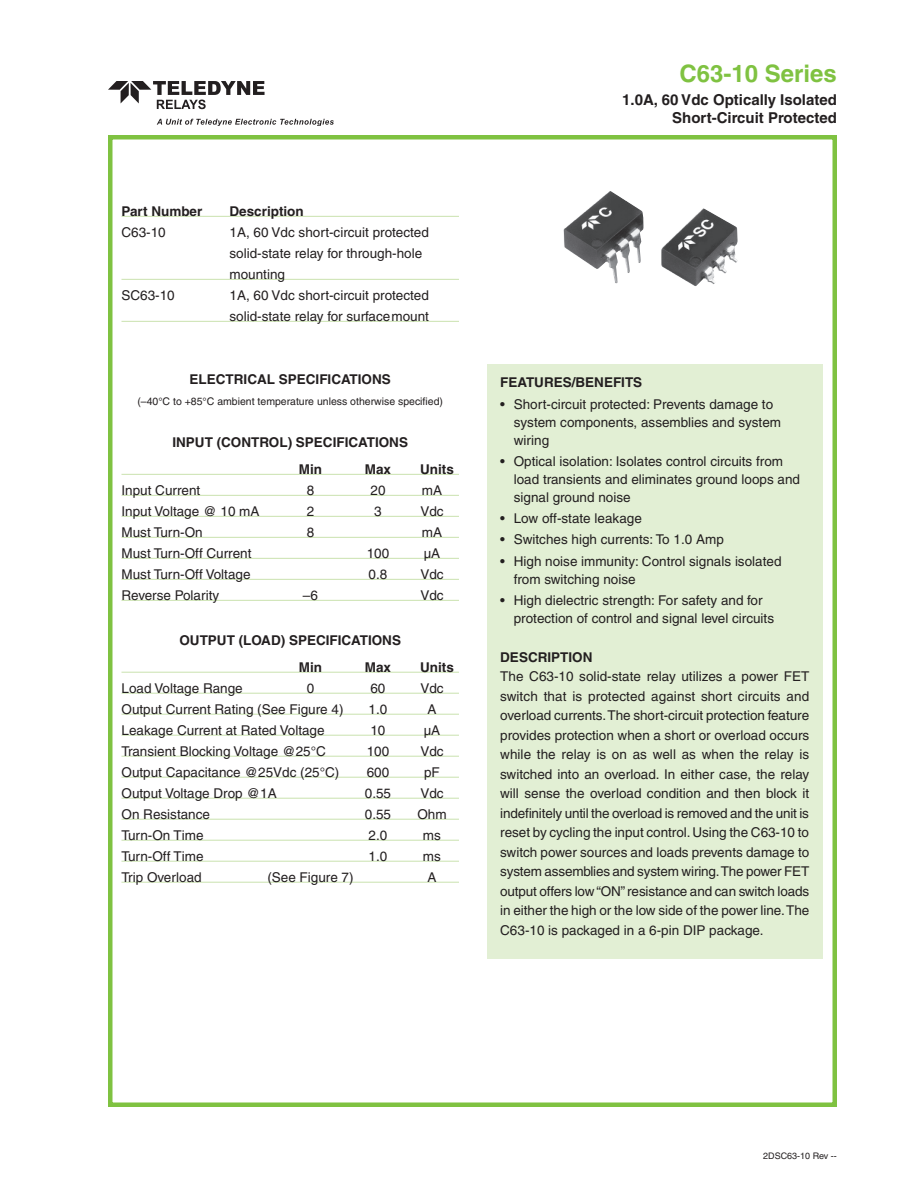
<style>
.page{position:relative;width:918px;height:1188px;background:#fff}
.page>*{position:absolute;margin:0;border:0;box-sizing:border-box;transform-origin:0 0}
.t1{font:700 24px "Helvetica";color:#7fc241}
.t2{font:700 15px/18px "Helvetica";color:#231f20;text-align:right}
.t3{font:13.5px/19.5px "Helvetica";color:#231f20}
.t4{font:700 13.5px/27px "Helvetica";color:#231f20}
.t5{font:10.5px "Helvetica";color:#231f20}
.t6{font:9px "Helvetica";color:#231f20}
</style>
<div class="page">
<div style="left:108px;top:135px;width:729px;height:972px;border:4px solid #7fc241"></div>
<svg style="left:108px;top:81px;width:157px;height:28px"></svg>
<svg style="left:157px;top:119px;width:177px;height:7px"></svg>
<div style="left:487px;top:364px;width:336px;height:594px;background:#e2efd4"></div>
<hr style="left:122px;top:216px;width:337px;height:1px;background:#cae2ae">
<hr style="left:122px;top:279px;width:337px;height:1px;background:#cae2ae">
<hr style="left:122px;top:321px;width:337px;height:1px;background:#cae2ae">
<hr style="left:122px;top:474px;width:337px;height:1px;background:#cae2ae">
<hr style="left:122px;top:495px;width:337px;height:1px;background:#cae2ae">
<hr style="left:122px;top:516px;width:337px;height:1px;background:#cae2ae">
<hr style="left:122px;top:537px;width:337px;height:1px;background:#cae2ae">
<hr style="left:122px;top:558px;width:337px;height:1px;background:#cae2ae">
<hr style="left:122px;top:579px;width:337px;height:1px;background:#cae2ae">
<hr style="left:122px;top:600px;width:337px;height:1px;background:#cae2ae">
<img style="left:563px;top:191px;width:175px;height:95px">
<hr style="left:122px;top:672px;width:337px;height:1px;background:#cae2ae">
<hr style="left:122px;top:693px;width:337px;height:1px;background:#cae2ae">
<hr style="left:122px;top:714px;width:337px;height:1px;background:#cae2ae">
<hr style="left:122px;top:735px;width:337px;height:1px;background:#cae2ae">
<hr style="left:122px;top:756px;width:337px;height:1px;background:#cae2ae">
<hr style="left:122px;top:777px;width:337px;height:1px;background:#cae2ae">
<hr style="left:122px;top:798px;width:337px;height:1px;background:#cae2ae">
<hr style="left:122px;top:819px;width:337px;height:1px;background:#cae2ae">
<hr style="left:122px;top:840px;width:337px;height:1px;background:#cae2ae">
<hr style="left:122px;top:861px;width:337px;height:1px;background:#cae2ae">
<hr style="left:122px;top:882px;width:337px;height:1px;background:#cae2ae">
<p class="t4" style="left:122px;top:198px;width:82px">Part Number</p>
<p class="t4" style="left:230px;top:198px;width:76px">Description</p>
<p class="t3" style="left:122px;top:222px;width:46px">C63-10</p>
<p class="t3" style="left:229px;top:222px;width:201px;line-height:21px">1A, 60 Vdc short-circuit protected solid-state relay for through-hole mounting</p>
<p class="t3" style="left:122px;top:285px;width:55px">SC63-10</p>
<p class="t3" style="left:229px;top:285px;width:201px;line-height:21px">1A, 60 Vdc short-circuit protected solid-state relay for surface mount</p>
<p class="t4" style="left:190px;top:366px;width:203px">ELECTRICAL SPECIFICATIONS</p>
<p class="t5" style="left:137px;top:395px;width:307px">(–40°C to +85°C ambient temperature unless otherwise specified)</p>
<p class="t4" style="left:299px;top:429px;width:111px;text-indent:-126px">INPUT (CONTROL) SPECIFICATIONS<br>Min</p>
<p class="t4" style="left:365px;top:456px;width:28px">Max</p>
<p class="t4" style="left:420px;top:456px;width:35px">Units</p>
<p class="t3" style="left:122px;top:480px;width:80px">Input Current</p>
<p class="t3" style="left:307px;top:480px;width:9px">8</p>
<p class="t3" style="left:370px;top:480px;width:17px">20</p>
<p class="t3" style="left:422px;top:480px;width:22px">mA</p>
<p class="t3" style="left:122px;top:501px;width:140px">Input Voltage @ 10 mA</p>
<p class="t3" style="left:307px;top:501px;width:9px">2</p>
<p class="t3" style="left:374px;top:501px;width:9px">3</p>
<p class="t3" style="left:420px;top:501px;width:25px">Vdc</p>
<p class="t3" style="left:122px;top:522px;width:83px">Must Turn-On</p>
<p class="t3" style="left:307px;top:522px;width:9px">8</p>
<p class="t3" style="left:422px;top:522px;width:22px">mA</p>
<p class="t3" style="left:122px;top:543px;width:132px">Must Turn-Off Current</p>
<p class="t3" style="left:367px;top:543px;width:24px">100</p>
<p class="t3" style="left:424px;top:543px;width:18px">µA</p>
<p class="t3" style="left:122px;top:564px;width:131px">Must Turn-Off Voltage</p>
<p class="t3" style="left:369px;top:564px;width:20px">0.8</p>
<p class="t3" style="left:420px;top:564px;width:25px">Vdc</p>
<p class="t3" style="left:122px;top:585px;width:99px">Reverse Polarity</p>
<p class="t3" style="left:303px;top:585px;width:17px">–6</p>
<p class="t3" style="left:420px;top:585px;width:25px">Vdc</p>
<p class="t4" style="left:299px;top:626px;width:104px;text-indent:-119px">OUTPUT (LOAD) SPECIFICATIONS<br>Min</p>
<p class="t4" style="left:365px;top:653px;width:28px">Max</p>
<p class="t4" style="left:420px;top:653px;width:35px">Units</p>
<p class="t3" style="left:122px;top:678px;width:123px">Load Voltage Range</p>
<p class="t3" style="left:307px;top:678px;width:9px">0</p>
<p class="t3" style="left:370px;top:678px;width:17px">60</p>
<p class="t3" style="left:420px;top:678px;width:25px">Vdc</p>
<p class="t3" style="left:122px;top:699px;width:224px">Output Current Rating (See Figure 4)</p>
<p class="t3" style="left:369px;top:699px;width:20px">1.0</p>
<p class="t3" style="left:427px;top:699px;width:11px">A</p>
<p class="t3" style="left:122px;top:720px;width:205px">Leakage Current at Rated Voltage</p>
<p class="t3" style="left:370px;top:720px;width:17px">10</p>
<p class="t3" style="left:424px;top:720px;width:18px">µA</p>
<p class="t3" style="left:122px;top:741px;width:206px">Transient Blocking Voltage @25°C</p>
<p class="t3" style="left:367px;top:741px;width:24px">100</p>
<p class="t3" style="left:420px;top:741px;width:25px">Vdc</p>
<p class="t3" style="left:122px;top:762px;width:219px">Output Capacitance @25Vdc (25°C)</p>
<p class="t3" style="left:367px;top:762px;width:24px">600</p>
<p class="t3" style="left:424px;top:762px;width:17px">pF</p>
<p class="t3" style="left:122px;top:783px;width:157px">Output Voltage Drop @1A</p>
<p class="t3" style="left:365px;top:783px;width:28px">0.55</p>
<p class="t3" style="left:420px;top:783px;width:25px">Vdc</p>
<p class="t3" style="left:122px;top:804px;width:90px">On Resistance</p>
<p class="t3" style="left:365px;top:804px;width:28px">0.55</p>
<p class="t3" style="left:417px;top:804px;width:31px">Ohm</p>
<p class="t3" style="left:122px;top:825px;width:84px">Turn-On Time</p>
<p class="t3" style="left:369px;top:825px;width:20px">2.0</p>
<p class="t3" style="left:423px;top:825px;width:19px">ms</p>
<p class="t3" style="left:122px;top:846px;width:84px">Turn-Off Time</p>
<p class="t3" style="left:369px;top:846px;width:20px">1.0</p>
<p class="t3" style="left:423px;top:846px;width:19px">ms</p>
<p class="t3" style="left:122px;top:867px;width:82px">Trip Overload</p>
<p class="t3" style="left:267px;top:867px;width:88px">(See Figure 7)</p>
<p class="t3" style="left:427px;top:867px;width:11px">A</p>
<h1 class="t1" style="left:680px;top:59px;width:159px">C63-10 Series</h1>
<p class="t2" style="left:622px;top:90px;width:216px">1.0A, 60 Vdc Optically Isolated<br>Short-Circuit Protected</p>
<p class="t4" style="left:500px;top:369px;width:144px">FEATURES/BENEFITS</p>
<p class="t3" style="left:514px;top:395px;width:269px;line-height:18px;text-indent:-14px">• Short-circuit protected: Prevents damage to system components, assemblies and system wiring</p>
<p class="t3" style="left:514px;top:452px;width:288px;line-height:18px;text-indent:-14px">• Optical isolation: Isolates control circuits from load transients and eliminates ground loops and signal ground noise</p>
<p class="t3" style="left:500px;top:509px;width:143px">• Low off-state leakage</p>
<p class="t3" style="left:500px;top:530px;width:225px">• Switches high currents: To 1.0 Amp</p>
<p class="t3" style="left:514px;top:552px;width:269px;line-height:18px;text-indent:-14px">• High noise immunity: Control signals isolated from switching noise</p>
<p class="t3" style="left:514px;top:591px;width:262px;line-height:18px;text-indent:-14px">• High dielectric strength: For safety and for protection of control and signal level circuits</p>
<p class="t4" style="left:500px;top:643px;width:94px">DESCRIPTION</p>
<p class="t3" style="left:500px;top:667px;width:311px;text-align:justify">The C63-10 solid-state relay utilizes a power FET switch that is protected against short circuits and overload currents. The short-circuit protection feature provides protection when a short or overload occurs while the relay is on as well as when the relay is switched into an overload. In either case, the relay will sense the overload condition and then block it indefinitely until the overload is removed and the unit is reset by cycling the input control. Using the C63-10 to switch power sources and loads prevents damage to system assemblies and system wiring. The power FET output offers low “ON” resistance and can switch loads in either the high or the low side of the power line. The C63-10 is packaged in a 6-pin DIP package.</p>
<p class="t6" style="left:763px;top:1151px;width:75px">2DSC63-10 Rev --</p>
</div>
